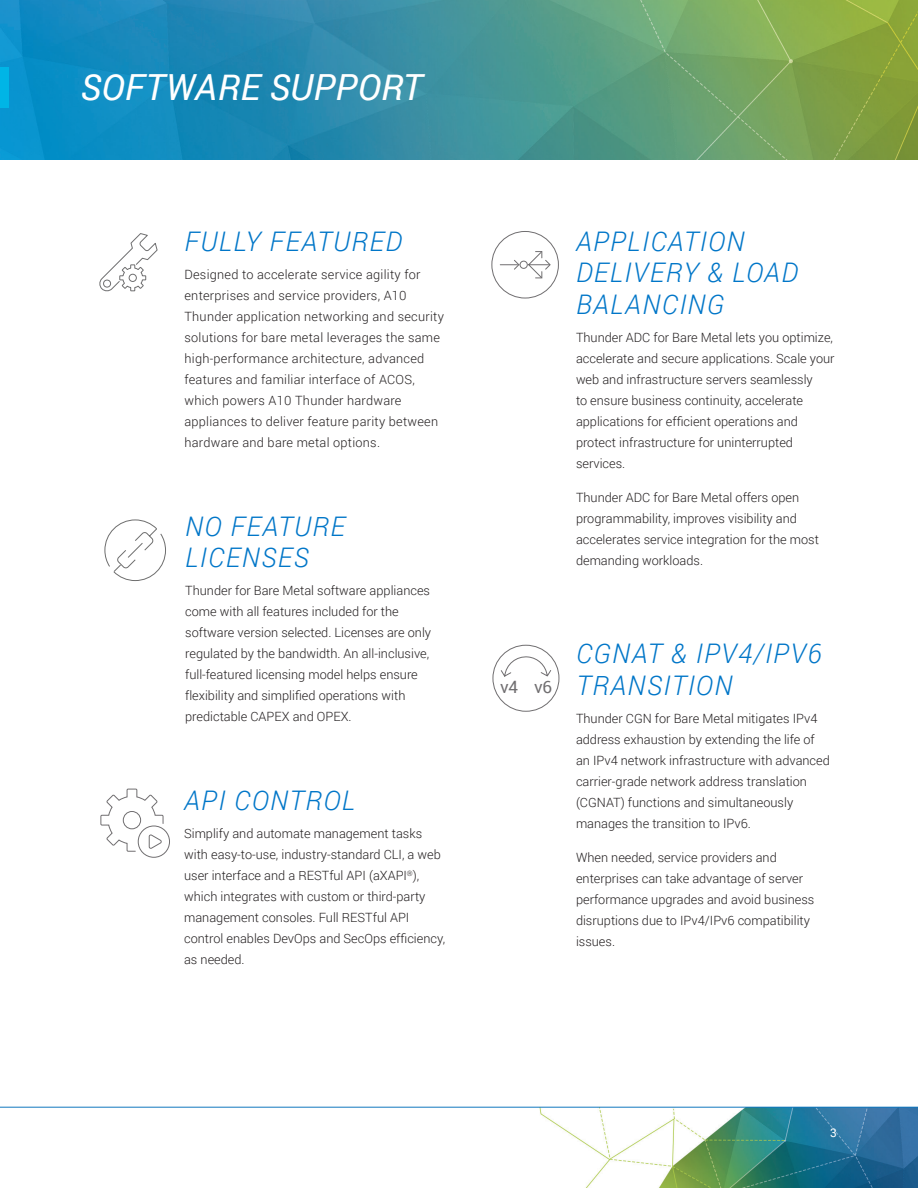
<style>
.page{position:relative;width:918px;height:1188px;background:#fff}
.page>*{position:absolute;margin:0;border:0;box-sizing:border-box;transform-origin:0 0}
.L1_Head{font:italic 36px "Roboto";letter-spacing:.01em;color:#fff}
.L2_Head{font:italic 300 27px/31.5px "Roboto";letter-spacing:.05em;color:#0076c8}
.t1{font:16.95px "Roboto";color:#706e70}
.body_text{font:300 12.75px/21px "Roboto";color:#231f20}
.body_text-2{font:300 12.75px/21px "Roboto";letter-spacing:.02em;color:#231f20}
.t2{font:12px "Roboto";color:#fff}
</style>
<div class="page">
<img style="left:539px;top:1108px;width:379px;height:80px">
<hr style="left:0;top:1107px;width:918px;height:1px;background:#1077be">
<img style="left:0;top:0;width:918px;height:160px">
<div style="left:0;top:68px;width:9px;height:40px;background:#00b5e6"></div>
<svg style="left:99px;top:233px;width:59px;height:59px"></svg>
<svg style="left:104px;top:519px;width:62px;height:62px"></svg>
<svg style="left:100px;top:788px;width:70px;height:70px"></svg>
<svg style="left:491px;top:231px;width:68px;height:68px"></svg>
<svg style="left:492px;top:644px;width:68px;height:68px"></svg>
<p class="L1_Head" style="left:81px;top:62px;width:343px">SOFTWARE SUPPORT</p>
<p class="L2_Head" style="left:184px;top:225px;width:219px">FULLY FEATURED</p>
<p class="body_text-2" style="left:184px;top:263px;width:261px">Designed to accelerate service agility for enterprises and service providers, A10<br>Thunder application networking and security solutions for bare metal leverages the same high-performance architecture, advanced features and familiar interface of ACOS, which powers A10 Thunder hardware appliances to deliver feature parity between hardware and bare metal options.</p>
<p class="L2_Head" style="left:185px;top:510px;width:162px">NO FEATURE<br>LICENSES</p>
<p class="body_text" style="left:185px;top:580px;width:247px">Thunder for Bare Metal software appliances come with all features included for the software version selected. Licenses are only regulated by the bandwidth. An all-inclusive, full-featured licensing model helps ensure flexibility and simplified operations with predictable CAPEX and OPEX.</p>
<p class="L2_Head" style="left:184px;top:784px;width:173px">API CONTROL</p>
<p class="body_text" style="left:184px;top:823px;width:263px">Simplify and automate management tasks with easy-to-use, industry-standard CLI, a web user interface and a RESTful API (aXAPI<sup>®</sup>), which integrates with custom or third-party management consoles. Full RESTful API control enables DevOps and SecOps efficiency, as needed.</p>
<p class="L2_Head" style="left:576px;top:225px;width:223px">APPLICATION<br>DELIVERY &amp; LOAD<br>BALANCING</p>
<p class="body_text" style="left:576px;top:326px;width:260px">Thunder ADC for Bare Metal lets you optimize, accelerate and secure applications. Scale your web and infrastructure servers seamlessly<br>to ensure business continuity, accelerate applications for efficient operations and protect infrastructure for uninterrupted services.</p>
<p class="body_text" style="left:576px;top:487px;width:244px">Thunder ADC for Bare Metal offers open programmability, improves visibility and accelerates service integration for the most demanding workloads.</p>
<h3 class="t1" style="left:500px;top:675px;width:54px">v4 v6</h3>
<p class="L2_Head" style="left:576px;top:637px;width:247px">CGNAT &amp; IPV4/IPV6<br>TRANSITION</p>
<p class="body_text" style="left:576px;top:707px;width:255px">Thunder CGN for Bare Metal mitigates IPv4 address exhaustion by extending the life of an IPv4 network infrastructure with advanced carrier-grade network address translation (CGNAT) functions and simultaneously manages the transition to IPv6.</p>
<p class="body_text" style="left:576px;top:847px;width:240px">When needed, service providers and enterprises can take advantage of server performance upgrades and avoid business disruptions due to IPv4/IPv6 compatibility issues.</p>
<p class="t2" style="left:830px;top:1124px;width:8px">3</p>
</div>
